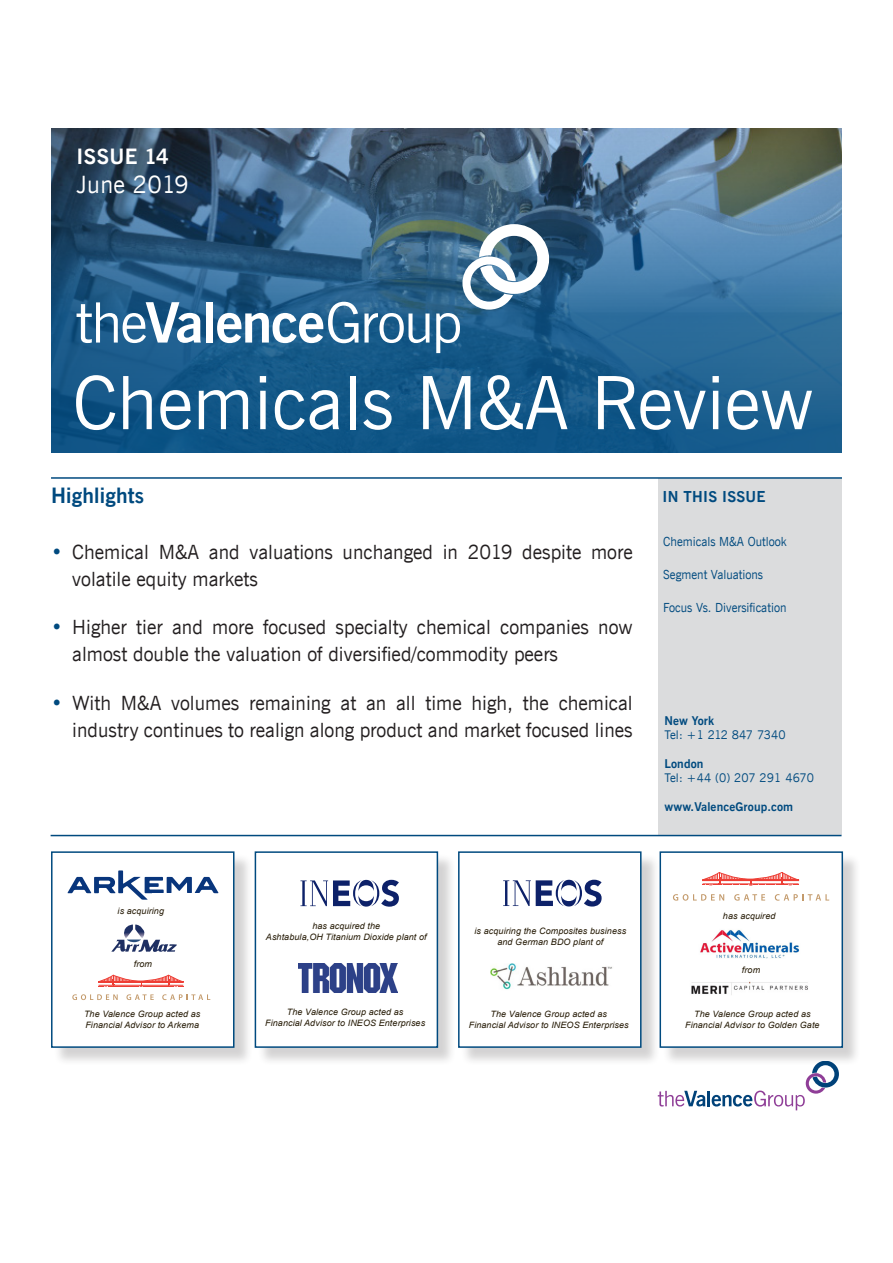
<style>
.page{position:relative;width:893px;height:1263px;background:#fff}
.page>*{position:absolute;margin:0;border:0;box-sizing:border-box;transform-origin:0 0}
.t1{font:73.5px "News Gothic BT";color:#fff}
.t2{font:24px "News Gothic BT";letter-spacing:.01em;color:#fff}
.t3{font:21px "News Gothic Bd BT";letter-spacing:.01em;color:#004a7f}
.t4{font:21px "News Gothic Bd BT";letter-spacing:.02em;color:#fff}
.t5{font:19.65px/27px "News Gothic BT";color:#231f20}
.t6{font:15px "News Gothic Bd BT";letter-spacing:.02em;color:#004a7f}
.t7{font:12.6px "News Gothic BT";color:#004a7f;scale:.95 1}
.t8{font:12px "News Gothic Bd BT";letter-spacing:.01em;color:#004a7f}
.t9{font:12px "News Gothic BT";letter-spacing:.01em;color:#004a7f}
.t10{font:12px "News Gothic BT";letter-spacing:-.03em;color:#004a7f}
.t11{font:italic 8.85px "Arial";letter-spacing:.01em;color:#251a05}
.t12{font:italic 8.7px "Arial";letter-spacing:.01em;color:#251a05}
.s1{color:#004a7f}
</style>
<div class="page">
<div style="left:658px;top:479px;width:184px;height:356px;background:#dbdcdd"></div>
<svg style="left:51px;top:128px;width:791px;height:325px;background:#2e6187"></svg>
<svg style="left:658px;top:1091px;width:47px;height:15px"></svg>
<hr style="left:707px;top:1091px;width:3px;height:15px;background:#004279">
<svg style="left:712px;top:1066px;width:127px;height:44px"></svg>
<svg style="left:77px;top:302px;width:124px;height:41px"></svg>
<div style="left:206px;top:302px;width:7px;height:41px;background:#fff"></div>
<svg style="left:217px;top:302px;width:141px;height:41px"></svg>
<svg style="left:364px;top:313px;width:65px;height:30px"></svg>
<svg style="left:436px;top:224px;width:113px;height:129px"></svg>
<hr style="left:51px;top:477px;width:791px;height:2px;background:#004a7f">
<div style="left:460px;top:854px;width:200px;height:212px;background:#231f20;opacity:.2"></div>
<div style="left:458px;top:851px;width:184px;height:197px;background:#fff;border:2px solid #004a7f"></div>
<div style="left:53px;top:854px;width:200px;height:212px;background:#231f20;opacity:.2"></div>
<div style="left:51px;top:851px;width:183px;height:197px;background:#fff;border:2px solid #004a7f"></div>
<div style="left:662px;top:854px;width:200px;height:212px;background:#231f20;opacity:.2"></div>
<div style="left:659px;top:851px;width:184px;height:197px;background:#fff;border:2px solid #004a7f"></div>
<hr style="left:51px;top:835px;width:790px;height:1px;background:#004a7f">
<div style="left:257px;top:854px;width:200px;height:212px;background:#231f20;opacity:.2"></div>
<div style="left:255px;top:851px;width:183px;height:197px;background:#fff;border:2px solid #004a7f"></div>
<svg style="left:68px;top:870px;width:150px;height:30px"></svg>
<svg style="left:111px;top:924px;width:66px;height:28px"></svg>
<svg style="left:98px;top:975px;width:86px;height:12px"></svg>
<svg style="left:72px;top:994px;width:46px;height:6px"></svg>
<svg style="left:126px;top:994px;width:28px;height:6px"></svg>
<svg style="left:162px;top:994px;width:48px;height:6px"></svg>
<div style="left:76px;top:895px;width:59px;height:7px;background:#fff"></div>
<img style="left:299px;top:964px;width:99px;height:28px">
<svg style="left:300px;top:880px;width:99px;height:27px"></svg>
<img style="left:491px;top:963px;width:121px;height:27px">
<svg style="left:702px;top:872px;width:97px;height:13px"></svg>
<svg style="left:673px;top:894px;width:51px;height:7px"></svg>
<svg style="left:734px;top:894px;width:31px;height:6px"></svg>
<svg style="left:775px;top:894px;width:54px;height:7px"></svg>
<img style="left:700px;top:930px;width:100px;height:28px">
<img style="left:691px;top:981px;width:117px;height:14px">
<div style="left:152px;top:893px;width:58px;height:7px;background:#fff"></div>
<svg style="left:503px;top:880px;width:99px;height:26px"></svg>
<p class="t4" style="left:77px;top:143px;width:94px">ISSUE 14</p>
<p class="t2" style="left:77px;top:169px;width:114px">June 2019</p>
<p class="t1" style="left:73px;top:355px;width:743px">Chemicals M&amp;A Review</p>
<p class="t3" style="left:51px;top:482px;width:95px">Highlights</p>
<p class="t5" style="left:72px;top:539px;width:562px;text-indent:-21px"><span class="s1">•</span> Chemical M&amp;A and valuations unchanged in 2019 despite more volatile equity markets</p>
<p class="t5" style="left:72px;top:614px;width:562px;text-indent:-21px"><span class="s1">•</span> Higher tier and more focused specialty chemical companies now almost double the valuation of diversified/commodity peers</p>
<p class="t5" style="left:51px;top:690px;width:583px;text-align:right"><span class="s1">•</span> With M&amp;A volumes remaining at an all time high, the chemical industry continues to realign along product and market focused lines</p>
<p class="t6" style="left:663px;top:487px;width:105px">IN THIS ISSUE</p>
<p class="t7" style="left:663px;top:533px;width:132px">Chemicals M&amp;A Outlook</p>
<p class="t7" style="left:663px;top:566px;width:107px">Segment Valuations</p>
<p class="t7" style="left:663px;top:599px;width:131px">Focus Vs. Diversification</p>
<p class="t8" style="left:664px;top:712px;width:51px">New York</p>
<p class="t10" style="left:664px;top:727px;width:123px">Tel: +1 212 847 7340</p>
<p class="t8" style="left:664px;top:756px;width:41px">London</p>
<p class="t9" style="left:664px;top:770px;width:151px">Tel: +44 (0) 207 291 4670</p>
<p class="t8" style="left:664px;top:799px;width:130px">www.ValenceGroup.com</p>
<p class="t11" style="left:118px;top:905px;width:48px">is acquiring</p>
<p class="t11" style="left:723px;top:910px;width:54px">has acquired</p>
<p class="t11" style="left:312px;top:920px;width:69px">has acquired the</p>
<p class="t11" style="left:266px;top:931px;width:162px">Ashtabula,OH Titanium Dioxide plant of</p>
<p class="t11" style="left:474px;top:925px;width:153px">is acquiring the Composites business</p>
<p class="t11" style="left:497px;top:936px;width:108px">and German BDO plant of</p>
<p class="t11" style="left:134px;top:959px;width:20px">from</p>
<p class="t11" style="left:742px;top:964px;width:20px">from</p>
<p class="t11" style="left:84px;top:1008px;width:118px">The Valence Group acted as</p>
<p class="t11" style="left:85px;top:1019px;width:115px">Financial Advisor to Arkema</p>
<p class="t11" style="left:287px;top:1006px;width:118px">The Valence Group acted as</p>
<p class="t11" style="left:265px;top:1017px;width:162px">Financial Advisor to INEOS Enterprises</p>
<p class="t12" style="left:490px;top:1008px;width:118px">The Valence Group acted as</p>
<p class="t12" style="left:469px;top:1019px;width:162px">Financial Advisor to INEOS Enterprises</p>
<p class="t12" style="left:694px;top:1008px;width:118px">The Valence Group acted as</p>
<p class="t12" style="left:685px;top:1019px;width:136px">Financial Advisor to Golden Gate</p>
</div>
